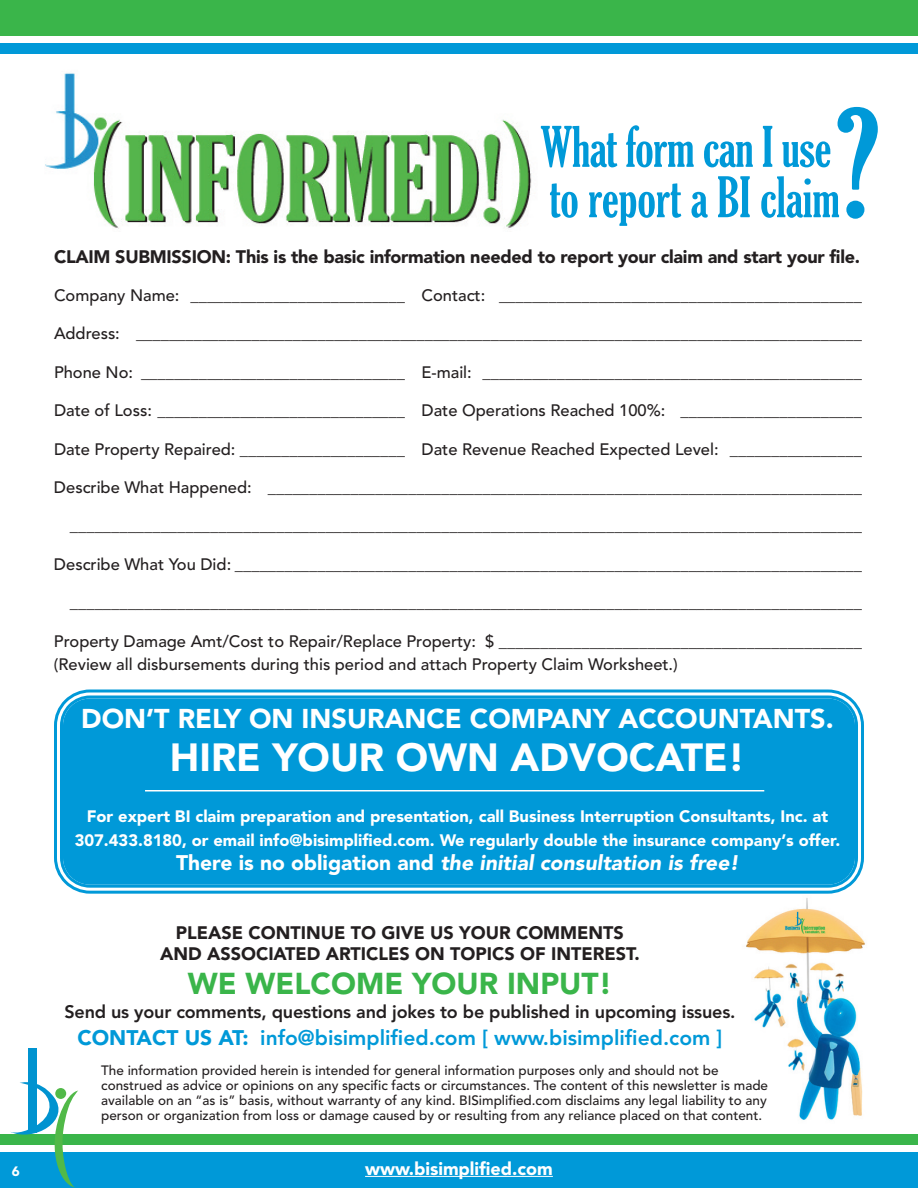
<style>
.page{position:relative;width:918px;height:1188px;background:#fff}
.page>*{position:absolute;margin:0;border:0;box-sizing:border-box;transform-origin:0 0}
.t1{font:extra-condensed 144px "Gloucester";color:#0099d8}
.t2{font:extra-condensed 54px/50.4px "Gloucester";letter-spacing:-.01em;color:#0099d8}
.t3{font:900 39px "Avenir";color:#fff}
.t4{font:900 30px "Avenir";color:#3ab54a}
.t5{font:900 27px "Avenir";color:#fff}
.t6{font:800 21px "Avenir";color:#0099d8}
.t7{font:italic 900 21px "Avenir";color:#fff}
.t8{font:900 18px/21px "Avenir";letter-spacing:-.015em;color:#231f20;text-align:center}
.t9{font:800 18px "Avenir";letter-spacing:-.01em;color:#231f20}
.t10{font:900 18px "Avenir";color:#fff}
.t11{font:500 16.5px/23.4px "Avenir";color:#231f20}
.t12{font:900 16.5px/24px "Avenir";color:#fff;text-align:center}
.t13{font:500 13.5px/15px "Avenir";color:#231f20}
.t14{font:900 13.5px "Avenir";color:#fff}
.s1{font-style:normal}
.s2{font-weight:900}
</style>
<div class="page">
<img style="left:746px;top:898px;width:119px;height:222px">
<div style="left:0;top:1152px;width:918px;height:36px;background:#0099d8"></div>
<div style="left:0;top:1134px;width:918px;height:10px;background:#3ab54a"></div>
<div style="left:0;top:0;width:918px;height:36px;background:#3ab54a"></div>
<div style="left:0;top:44px;width:918px;height:10px;background:#0099d8"></div>
<div style="left:28px;top:1048px;width:8px;height:84px;background:#0093d0"></div>
<svg style="left:10px;top:1077px;width:68px;height:111px"></svg>
<div style="left:55px;top:1088px;width:11px;height:11px;background:#51b948;border-radius:50%"></div>
<hr style="left:365px;top:1176px;width:188px;height:1px;background:#fff">
<svg style="left:54px;top:689px;width:810px;height:205px"></svg>
<div style="left:58px;top:694px;width:802px;height:195px;background:#0099d8"></div>
<hr style="left:145px;top:790px;width:619px;height:2px;background:#fff">
<img style="left:45px;top:73px;width:487px;height:156px">
<h1 class="t1" style="left:834px;top:81px;width:48px">?</h1>
<h2 class="t2" style="left:540px;top:122px;width:301px">What form can I use to report a BI claim</h2>
<p class="t8" style="left:54px;top:247px;width:808px">CLAIM SUBMISSION: This is the basic information needed to report your claim and start your file.</p>
<p class="t11" style="left:54px;top:285px;width:810px">Company Name: __________________________ Contact: ____________________________________________</p>
<p class="t11" style="left:54px;top:323px;width:810px">Address: ________________________________________________________________________________________</p>
<p class="t11" style="left:54px;top:362px;width:810px">Phone No: ________________________________ E-mail: ______________________________________________</p>
<p class="t11" style="left:54px;top:400px;width:810px">Date of Loss: ______________________________ Date Operations Reached 100%: ______________________</p>
<p class="t11" style="left:54px;top:439px;width:809px">Date Property Repaired: ____________________ Date Revenue Reached Expected Level: ________________</p>
<p class="t11" style="left:54px;top:477px;width:810px">Describe What Happened: ________________________________________________________________________</p>
<p class="t11" style="left:70px;top:515px;width:793px">________________________________________________________________________________________________</p>
<p class="t11" style="left:54px;top:554px;width:810px">Describe What You Did: ____________________________________________________________________________</p>
<p class="t11" style="left:70px;top:592px;width:793px">________________________________________________________________________________________________</p>
<p class="t11" style="left:54px;top:631px;width:810px">Property Damage Amt/Cost to Repair/Replace Property: $ ____________________________________________ (Review all disbursements during this period and attach Property Claim Worksheet.)</p>
<h3 class="t5" style="left:81px;top:708px;width:754px">DON’T RELY ON INSURANCE COMPANY ACCOUNTANTS.</h3>
<h3 class="t3" style="left:170px;top:741px;width:577px">HIRE YOUR OWN ADVOCATE!</h3>
<p class="t12" style="left:75px;top:806px;width:767px">For expert BI claim preparation and presentation, call Business Interruption Consultants, Inc. at<br>307.433.8180, or email info@bisimplified.com. We regularly double the insurance company’s offer.</p>
<p class="t7" style="left:176px;top:854px;width:564px"><span class="s1">There is no obligation and</span> the initial consultation is free!</p>
<p class="t8" style="left:160px;top:924px;width:481px">PLEASE CONTINUE TO GIVE US YOUR COMMENTS<br>AND ASSOCIATED ARTICLES ON TOPICS OF INTEREST.</p>
<h3 class="t4" style="left:188px;top:971px;width:426px">WE WELCOME YOUR INPUT!</h3>
<p class="t9" style="left:64px;top:1005px;width:673px">Send us your comments, questions and jokes to be published in upcoming issues.</p>
<p class="t6" style="left:77px;top:1029px;width:646px"><span class="s2">CONTACT US AT:</span> info@bisimplified.com [ www.bisimplified.com ]</p>
<p class="t13" style="left:101px;top:1064px;width:668px">The information provided herein is intended for general information purposes only and should not be construed as advice or opinions on any specific facts or circumstances. The content of this newsletter is made available on an “as is” basis, without warranty of any kind. BISimplified.com disclaims any legal liability to any person or organization from loss or damage caused by or resulting from any reliance placed on that content.</p>
<p class="t14" style="left:12px;top:1166px;width:9px">6</p>
<p class="t10" style="left:365px;top:1161px;width:189px">www.bisimplified.com</p>
</div>
